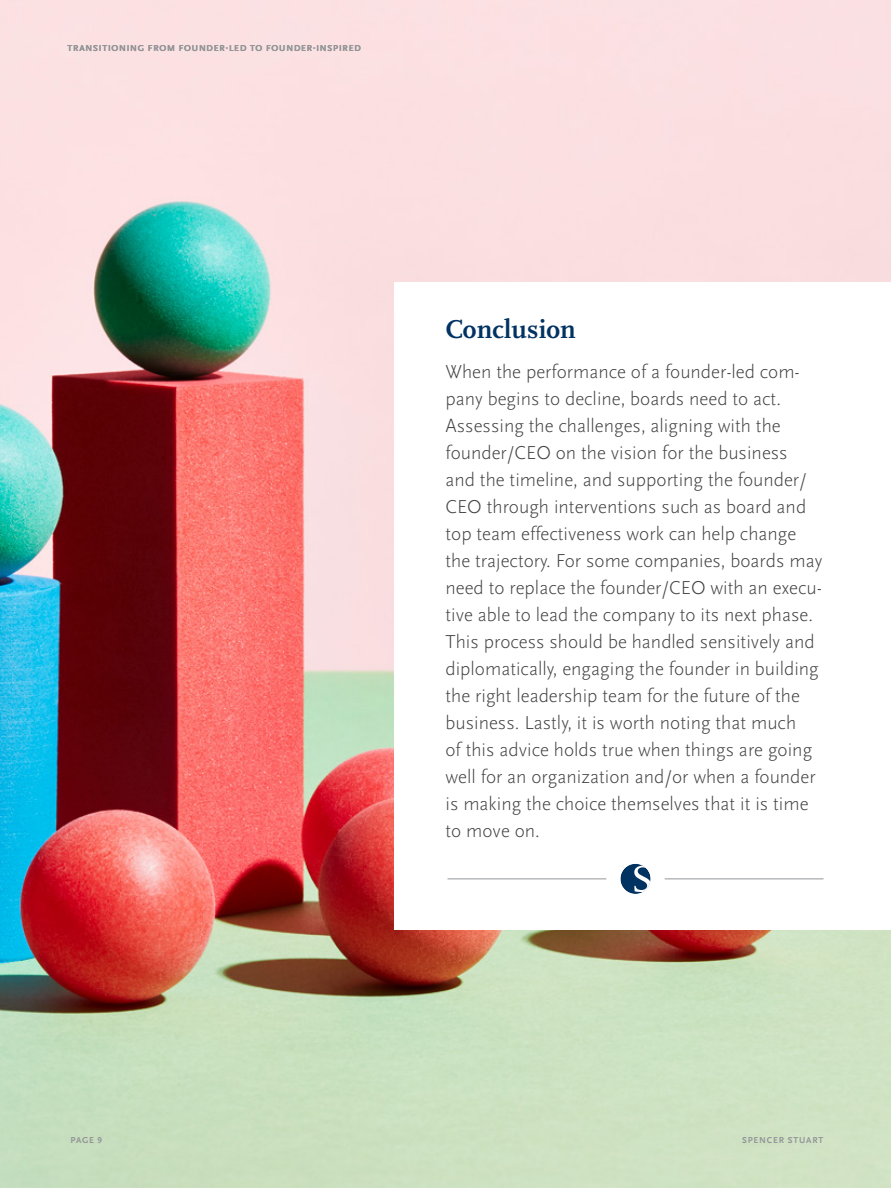
<style>
.page{position:relative;width:891px;height:1188px;background:#fff}
.page>*{position:absolute;margin:0;border:0;box-sizing:border-box;transform-origin:0 0}
.t1{font:700 27px "Scala Pro";letter-spacing:.005em;color:#003262}
.t2{font:300 19.5px/27px "Scala Sans Pro";color:#414042}
.t3{font:700 9px "Scala Sans Pro";letter-spacing:.09em;color:#939598}
</style>
<div class="page">
<img style="left:0;top:0;width:891px;height:1188px">
<div style="left:394px;top:282px;width:497px;height:648px;background:#fff"></div>
<svg style="left:620px;top:864px;width:31px;height:30px"></svg>
<hr style="left:448px;top:879px;width:158px;height:1px;background:#939598">
<hr style="left:665px;top:879px;width:159px;height:1px;background:#939598">
<p class="t3" style="left:68px;top:43px;width:13px">TRANS</p>
<p class="t3" style="left:99px;top:43px;width:39px">ITION ING</p>
<p class="t3" style="left:148px;top:43px;width:175px">FROM FOUN DER-LED TO FOUN DER-INSP</p>
<p class="t3" style="left:339px;top:43px;width:23px">IRED</p>
<h1 class="t1" style="left:446px;top:313px;width:132px">Conclusion</h1>
<p class="t2" style="left:446px;top:358px;width:378px">When the performance of a founder-led com&shy;pany begins to decline, boards need to act.<br>Assessing the challenges, aligning with the founder/CEO on the vision for the business<br>and the timeline, and supporting the founder/ CEO through interventions such as board and top team effectiveness work can help change the trajectory. For some companies, boards may need to replace the founder/CEO with an execu&shy;tive able to lead the company to its next phase.<br>This process should be handled sensitively and diplomatically, engaging the founder in building the right leadership team for the future of the business. Lastly, it is worth noting that much<br>of this advice holds true when things are going well for an organization and/or when a founder is making the choice themselves that it is time to move on.</p>
<p class="t3" style="left:70px;top:1135px;width:33px">PAGE 9</p>
<p class="t3" style="left:742px;top:1135px;width:83px">SPENCER STUART</p>
</div>
